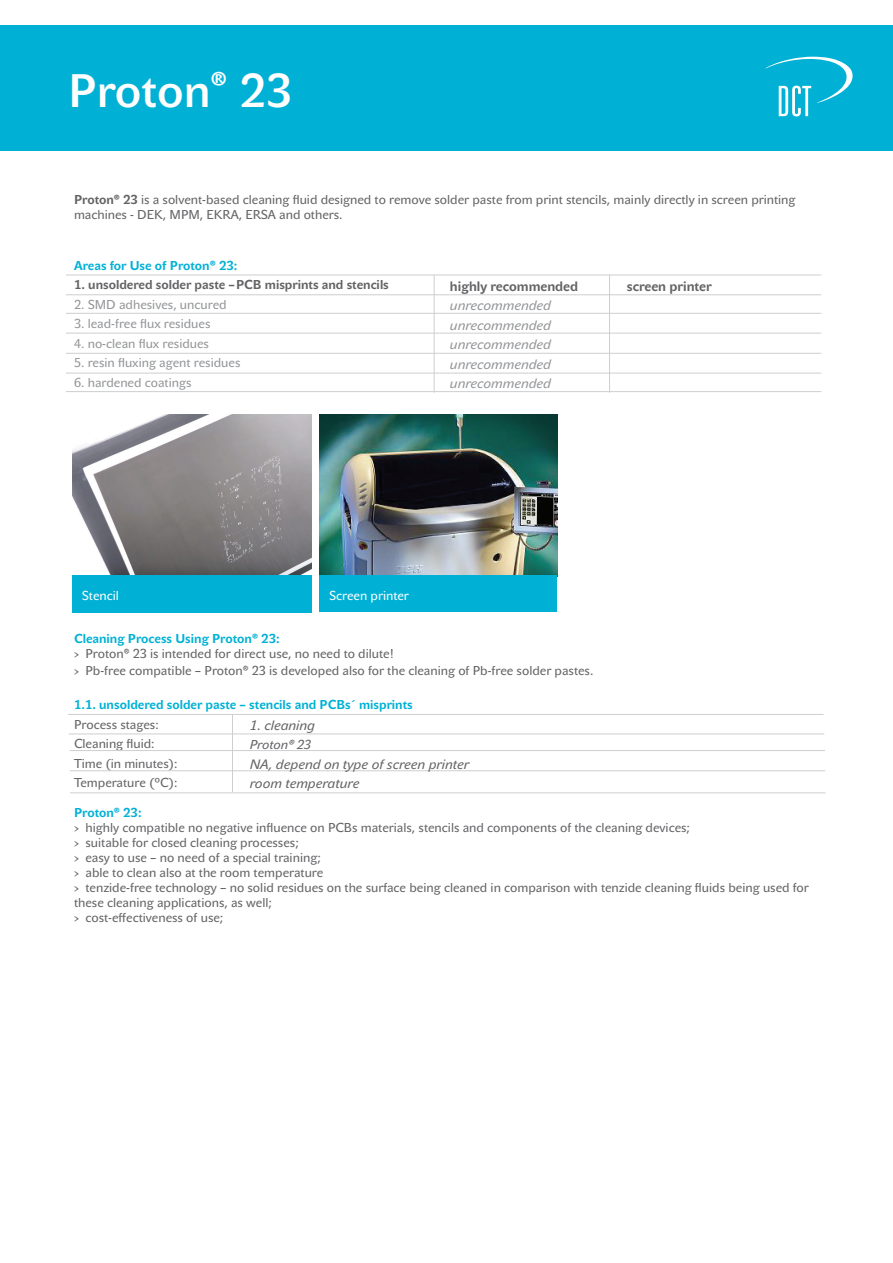
<style>
.page{position:relative;width:893px;height:1263px;background:#fff}
.page>*{position:absolute;margin:0;border:0;box-sizing:border-box;transform-origin:0 0}
.t1{font:46.5px "John Sans Medium Pro";color:#fffefe}
.t2{font:italic 13.5px/19.5px "John Sans Text Pro";color:#939598;text-align:justify}
.t3{font:italic 13.5px/19.5px "John Sans Text Pro";color:#636366}
.t4{font:700 13.5px "John Sans Text Pro";color:#636366}
.t5{font:12.75px/15px "John Sans Text Pro";color:#636366}
.t6{font:700 12.75px "John Sans Text Pro";color:#00b1d5}
.t7{font:12.75px "John Sans Text Pro";color:#939598}
.t8{font:700 12.75px "John Sans Text Pro";color:#636366}
.t9{font:12.75px "John Sans Text Pro";color:#fff}
.t10{font:italic 12.75px "John Sans Text Pro";color:#636366}
.s1{font-weight:700}
</style>
<div class="page">
<hr style="left:66px;top:275px;width:755px;height:1px;background:#cdced0">
<hr style="left:66px;top:294px;width:755px;height:1px;background:#cdced0">
<hr style="left:66px;top:313px;width:755px;height:1px;background:#cdced0">
<hr style="left:66px;top:333px;width:755px;height:1px;background:#cdced0">
<hr style="left:66px;top:353px;width:755px;height:1px;background:#cdced0">
<hr style="left:66px;top:373px;width:755px;height:1px;background:#cdced0">
<hr style="left:66px;top:391px;width:755px;height:1px;background:#cdced0">
<hr style="left:434px;top:275px;width:1px;height:118px;background:#cdced0">
<hr style="left:609px;top:275px;width:1px;height:118px;background:#cdced0">
<hr style="left:70px;top:750px;width:755px;height:1px;background:#cdced0">
<hr style="left:70px;top:770px;width:755px;height:1px;background:#cdced0">
<hr style="left:70px;top:792px;width:756px;height:1px;background:#cdced0">
<hr style="left:69px;top:733px;width:755px;height:1px;background:#cdced0">
<hr style="left:232px;top:714px;width:1px;height:78px;background:#cdced0">
<hr style="left:68px;top:714px;width:755px;height:1px;background:#cdced0">
<img style="left:72px;top:414px;width:240px;height:161px">
<div style="left:72px;top:575px;width:240px;height:37px;background:#00b1d5"></div>
<img style="left:319px;top:414px;width:238px;height:162px">
<div style="left:319px;top:576px;width:238px;height:36px;background:#00b1d5"></div>
<div style="left:0;top:26px;width:893px;height:125px;background:#00b1d5"></div>
<svg style="left:766px;top:56px;width:87px;height:60px"></svg>
<h1 class="t1" style="left:68px;top:64px;width:226px">Proton<sup>®</sup> 23</h1>
<p class="t5" style="left:74px;top:192px;width:723px"><span class="s1">Proton® 23</span> is a solvent-based cleaning fluid designed to remove solder paste from print stencils, mainly directly in screen printing machines - DEK, MPM, EKRA, ERSA and others.</p>
<p class="t6" style="left:74px;top:258px;width:165px">Areas for Use of Proton® 23:</p>
<p class="t8" style="left:74px;top:277px;width:316px">1. unsoldered solder paste –PCB misprints and stencils</p>
<p class="t7" style="left:74px;top:297px;width:154px">2. SMD adhesives, uncured</p>
<p class="t7" style="left:74px;top:316px;width:138px">3. lead-free flux residues</p>
<p class="t7" style="left:74px;top:336px;width:137px">4. no-clean flux residues</p>
<p class="t7" style="left:74px;top:355px;width:168px">5. resin fluxing agent residues</p>
<p class="t7" style="left:74px;top:375px;width:119px">6. hardened coatings</p>
<p class="t4" style="left:450px;top:278px;width:130px">highly recommended</p>
<p class="t2" style="left:450px;top:296px;width:103px">unrecommended unrecommended unrecommended unrecommended unrecommended</p>
<p class="t4" style="left:627px;top:278px;width:86px">screen printer</p>
<p class="t9" style="left:82px;top:589px;width:39px">Stencil</p>
<p class="t9" style="left:329px;top:589px;width:81px">Screen printer</p>
<p class="t6" style="left:74px;top:631px;width:207px">Cleaning Process Using Proton® 23:</p>
<p class="t5" style="left:74px;top:646px;width:521px;line-height:16.5px">› Proton® 23 is intended for direct use, no need to dilute!<br>› Pb-free compatible – Proton® 23 is developed also for the cleaning of Pb-free solder pastes.</p>
<p class="t6" style="left:74px;top:697px;width:340px">1.1. unsoldered solder paste – stencils and PCBs´ misprints</p>
<p class="t5" style="left:74px;top:715px;width:105px;line-height:19.5px">Process stages:<br>Cleaning fluid:<br>Time (in minutes):<br>Temperature (°C):</p>
<p class="t6" style="left:74px;top:805px;width:69px">Proton® 23:</p>
<p class="t5" style="left:74px;top:820px;width:736px">› highly compatible no negative influence on PCBs materials, stencils and components of the cleaning devices;<br>› suitable for closed cleaning processes;<br>› easy to use – no need of a special training;<br>› able to clean also at the room temperature<br>› tenzide-free technology – no solid residues on the surface being cleaned in comparison with tenzide cleaning fluids being used for these cleaning applications, as well;<br>› cost-effectiveness of use;</p>
<p class="t3" style="left:250px;top:715px;width:67px">1. cleaning</p>
<p class="t10" style="left:250px;top:737px;width:63px">Proton® 23</p>
<p class="t3" style="left:250px;top:754px;width:221px">NA, depend on type of screen printer room temperature</p>
</div>
